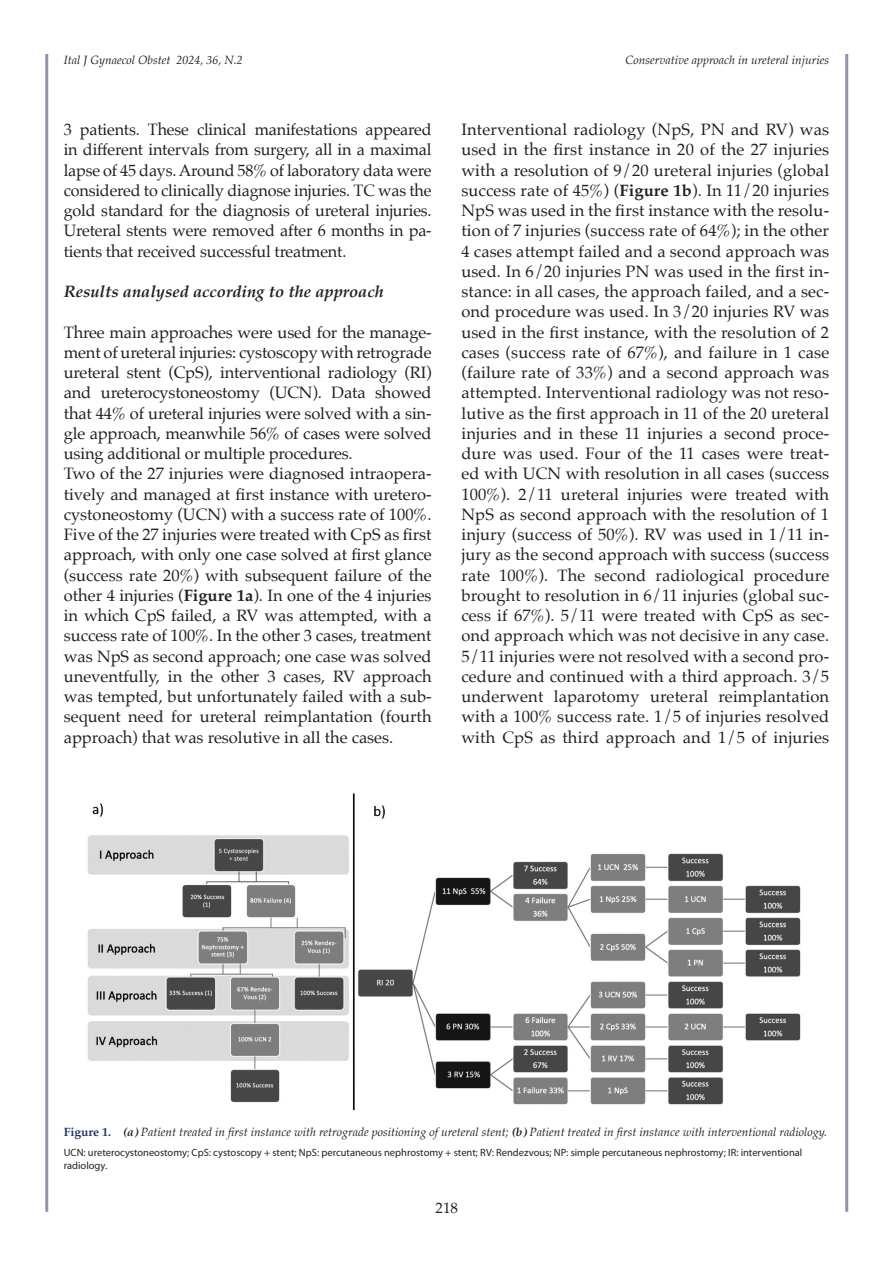
<style>
.page{position:relative;width:893px;height:1263px;background:#fff}
.page>*{position:absolute;margin:0;border:0;box-sizing:border-box;transform-origin:0 0}
.Testo{font:16.5px/20.2px "Palatino";color:#231f20;text-align:justify}
.Paragrafo_2{font:italic 700 16.5px "Palatino";color:#231f20}
.t1{font:15px "Palatino";color:#231f20}
.Didascalia{font:italic 12px "Palatino";color:#231f20}
.Nota_tabella{font:10.5px/13.5px "Myriad Pro";color:#231f20}
.s1{font-weight:700}
.s2{font-weight:700;font-style:normal;color:#1f3267}
</style>
<div class="page">
<hr style="left:45px;top:54px;width:3px;height:1158px;background:#9391ad">
<hr style="left:845px;top:54px;width:3px;height:1158px;background:#9391ad">
<img style="left:87px;top:793px;width:714px;height:316px">
<p class="Didascalia" style="left:64px;top:50px;width:181px">Ital J Gynaecol Obstet 2024, 36, N.2</p>
<p class="Testo" style="left:64px;top:119px;width:369px">3 patients. These clinical manifestations appeared in different intervals from surgery, all in a maximal lapse of 45 days. Around 58% of laboratory data were considered to clinically diagnose injuries. TC was the gold standard for the diagnosis of ureteral injuries.<br>Ureteral stents were removed after 6 months in pa&shy;tients that received successful treatment.</p>
<p class="Paragrafo_2" style="left:64px;top:278px;width:322px">Results analysed according to the approach</p>
<p class="Testo" style="left:64px;top:322px;width:369px">Three main approaches were used for the manage&shy;ment of ureteral injuries: cystoscopy with retrograde ureteral stent (CpS), interventional radiology (RI) and ureterocystoneostomy (UCN). Data showed that 44% of ureteral injuries were solved with a sin&shy;gle approach, meanwhile 56% of cases were solved using additional or multiple procedures.</p>
<p class="Testo" style="left:64px;top:463px;width:369px">Two of the 27 injuries were diagnosed intraopera&shy;tively and managed at first instance with uretero&shy;cystoneostomy (UCN) with a success rate of 100%.</p>
<p class="Testo" style="left:64px;top:524px;width:369px">Five of the 27 injuries were treated with CpS as first approach, with only one case solved at first glance (success rate 20%) with subsequent failure of the other 4 injuries (<span class="s1">Figure 1a</span>). In one of the 4 injuries in which CpS failed, a RV was attempted, with a success rate of 100%. In the other 3 cases, treatment was NpS as second approach; one case was solved uneventfully, in the other 3 cases, RV approach was tempted, but unfortunately failed with a sub&shy;sequent need for ureteral reimplantation (fourth approach) that was resolutive in all the cases.</p>
<p class="Didascalia" style="left:625px;top:50px;width:205px">Conservative approach in ureteral injuries</p>
<p class="Testo" style="left:461px;top:119px;width:369px">Interventional radiology (NpS, PN and RV) was used in the first instance in 20 of the 27 injuries with a resolution of 9/20 ureteral injuries (global success rate of 45%) (<span class="s1">Figure 1b</span>). In 11/20 injuries NpS was used in the first instance with the resolu&shy;tion of 7 injuries (success rate of 64%); in the other 4 cases attempt failed and a second approach was used. In 6/20 injuries PN was used in the first in&shy;stance: in all cases, the approach failed, and a sec&shy;ond procedure was used. In 3/20 injuries RV was used in the first instance, with the resolution of 2 cases (success rate of 67%), and failure in 1 case (failure rate of 33%) and a second approach was attempted. Interventional radiology was not reso&shy;lutive as the first approach in 11 of the 20 ureteral injuries and in these 11 injuries a second proce&shy;dure was used. Four of the 11 cases were treat&shy;ed with UCN with resolution in all cases (success 100%). 2/11 ureteral injuries were treated with NpS as second approach with the resolution of 1 injury (success of 50%). RV was used in 1/11 in&shy;jury as the second approach with success (success rate 100%). The second radiological procedure brought to resolution in 6/11 injuries (global suc&shy;cess if 67%). 5/11 were treated with CpS as sec&shy;ond approach which was not decisive in any case.<br>5/11 injuries were not resolved with a second pro&shy;cedure and continued with a third approach. 3/5 underwent laparotomy ureteral reimplantation with a 100% success rate. 1/5 of injuries resolved with CpS as third approach and 1/5 of injuries</p>
<p class="Didascalia" style="left:64px;top:1122px;width:765px"><span class="s2">Figure 1.</span> <span class="s1">(a)</span> Patient treated in first instance with retrograde positioning of ureteral stent; <span class="s1">(b)</span> Patient treated in first instance with interventional radiology.</p>
<p class="Nota_tabella" style="left:64px;top:1145px;width:740px">UCN: ureterocystoneostomy; CpS: cystoscopy + stent; NpS: percutaneous nephrostomy + stent; RV: Rendezvous; NP: simple percutaneous nephrostomy; IR: interventional radiology.</p>
<p class="t1" style="left:435px;top:1195px;width:24px">218</p>
</div>
